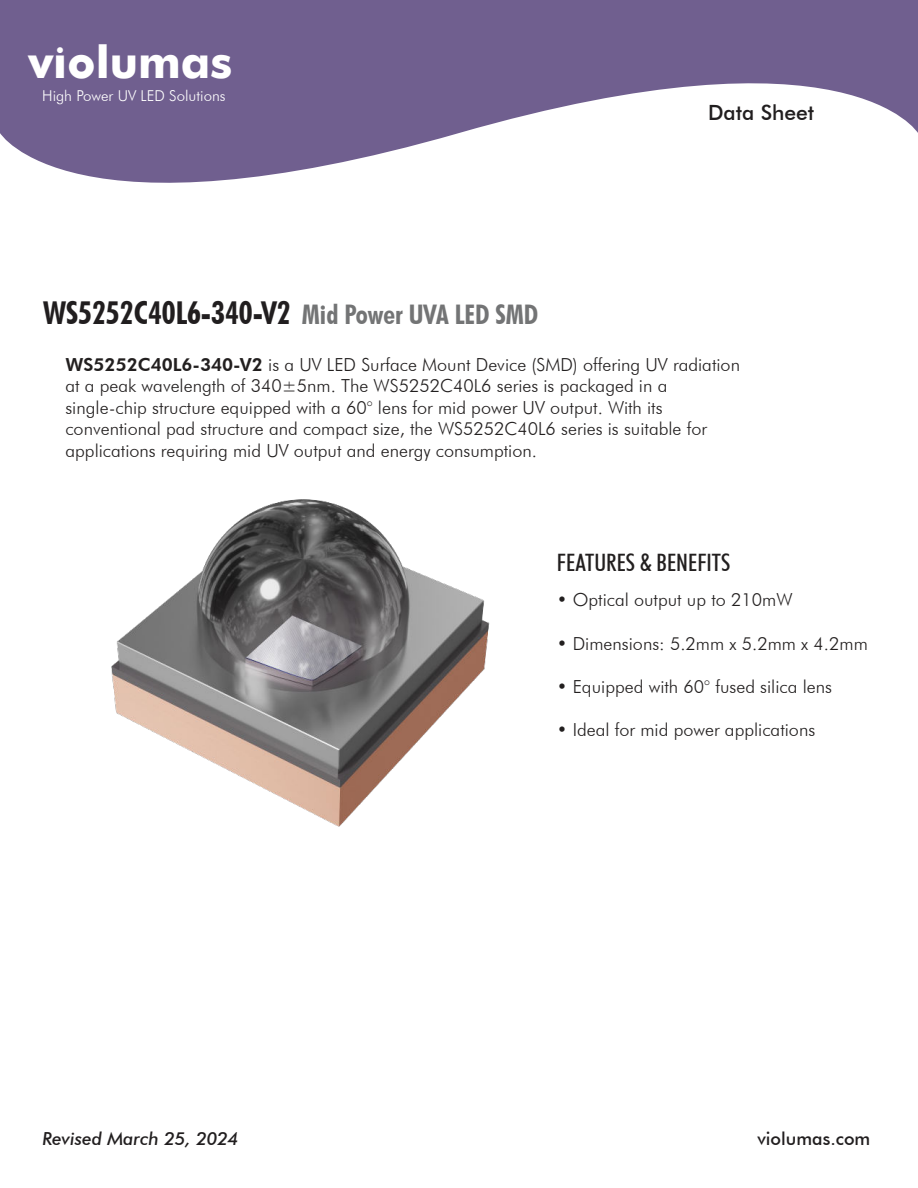
<style>
.page{position:relative;width:918px;height:1188px;background:#fff}
.page>*{position:absolute;margin:0;border:0;box-sizing:border-box;transform-origin:0 0}
.t1{font:700 45px "Futura";color:#fff}
.t2{font:700 condensed 31.5px "Futura BT";color:#211e1f}
.t3{font:500 condensed 24px "Futura BT";color:#221f1f}
.t4{font:500 21px "Futura BT";color:#211e1f}
.t5{font:300 18px/21.6px "Futura BT";color:#221f1f}
.t6{font:italic 500 18px "Futura BT";color:#211e1f}
.t7{font:500 18px "Futura BT";color:#211e1f}
.t8{font:300 15px "Futura BT";color:#fff}
.s1{font-size:27px;color:#737475}
.s2{font-weight:800}
</style>
<div class="page">
<svg style="left:0;top:0;width:918px;height:183px;fill:#705f8f"></svg>
<img style="left:111px;top:499px;width:379px;height:328px">
<h1 class="t1" style="left:28px;top:36px;width:206px">violumas</h1>
<p class="t8" style="left:42px;top:89px;width:185px">High Power UV LED Solutions</p>
<p class="t4" style="left:708px;top:104px;width:108px">Data Sheet</p>
<h2 class="t2" style="left:43px;top:301px;width:497px">WS5252C40L6-340-V2 <span class="s1">Mid Power UVA LED SMD</span></h2>
<p class="t5" style="left:65px;top:355px;width:676px"><span class="s2">WS5252C40L6-340-V2</span> is a UV LED Surface Mount Device (SMD) offering UV radiation at a peak wavelength of 340±5nm. The WS5252C40L6 series is packaged in a single-chip structure equipped with a 60° lens for mid power UV output. With its conventional pad structure and compact size, the WS5252C40L6 series is suitable for applications requiring mid UV output and energy consumption.</p>
<h3 class="t3" style="left:557px;top:553px;width:175px">FEATURES &amp; BENEFITS</h3>
<p class="t6" style="left:42px;top:1131px;width:198px">Revised March 25, 2024</p>
<p class="t5" style="left:557px;top:591px;width:237px">ï Optical output up to 210mW</p>
<p class="t5" style="left:557px;top:634px;width:312px">ï Dimensions: 5.2mm x 5.2mm x 4.2mm</p>
<p class="t5" style="left:557px;top:677px;width:277px">ï Equipped with 60° fused silica lens</p>
<p class="t5" style="left:557px;top:720px;width:260px">ï Ideal for mid power applications</p>
<p class="t7" style="left:757px;top:1132px;width:114px">violumas.com</p>
</div>
